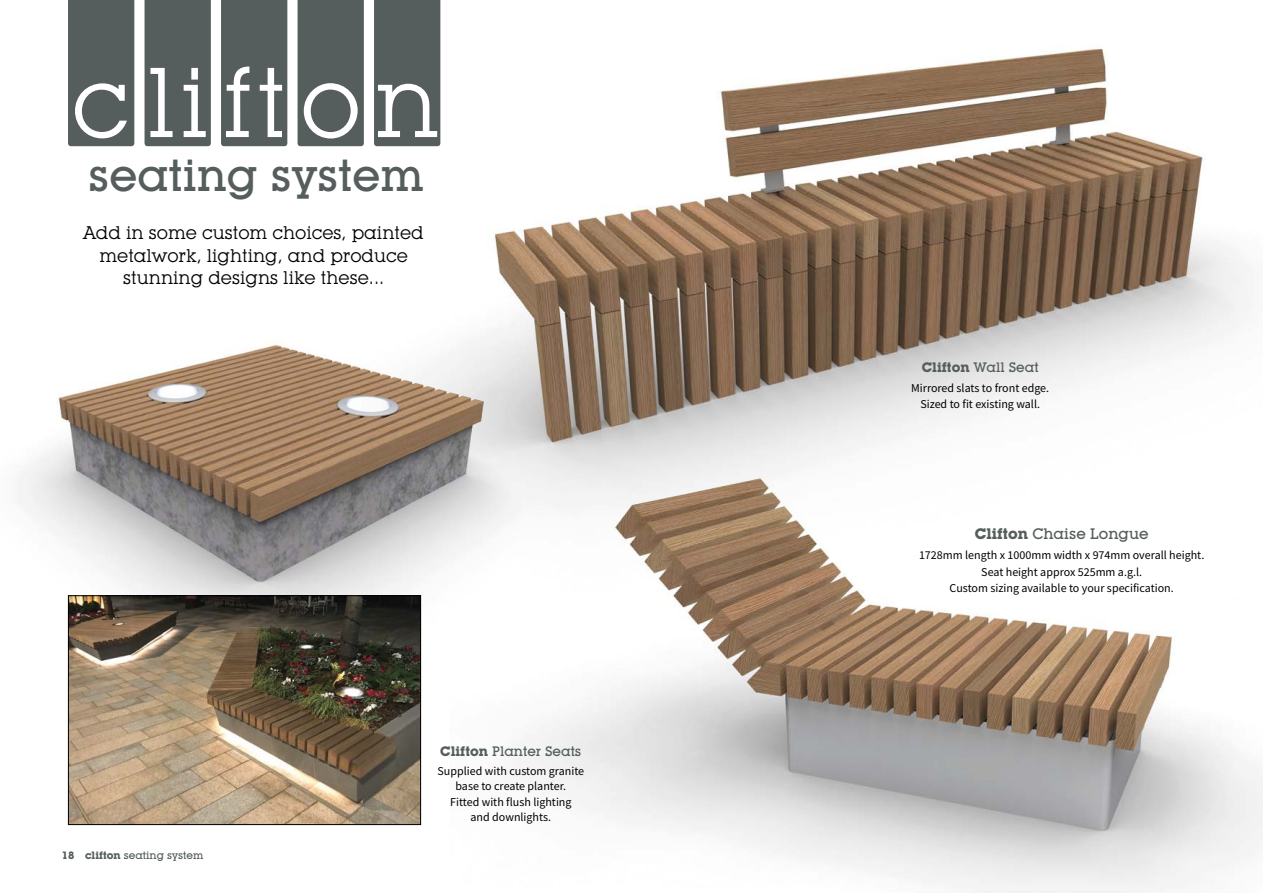
<style>
.page{position:relative;width:1263px;height:893px;background:#fff}
.page>*{position:absolute;margin:0;border:0;box-sizing:border-box;transform-origin:0 0}
.t1{font:500 44.25px "Lubalin Graph IT Cby BT";color:#555d5d}
.t2{font:18px/22.5px "Lubalin Graph IT Cby BT";color:#000;text-align:center}
.t3{font:500 15px "Lubalin Graph IT Cby BT";color:#555d5d}
.t4{font:500 13.5px "Lubalin Graph IT Cby BT";color:#555d5d}
.t5{font:12px/16.5px "Source Sans Pro";color:#000;text-align:center}
.t6{font:500 10.5px "Lubalin Graph IT Cby BT";color:#555d5d}
.s1{font-weight:700}
</style>
<div class="page">
<img style="left:18px;top:344px;width:404px;height:284px">
<img style="left:361px;top:0;width:889px;height:600px">
<svg style="left:68px;top:0;width:66px;height:146px;background:#646c6c"></svg>
<svg style="left:145px;top:0;width:66px;height:146px;background:#697070"></svg>
<svg style="left:221px;top:0;width:66px;height:146px;background:#6c7272"></svg>
<svg style="left:374px;top:0;width:66px;height:146px;background:#686f6f"></svg>
<svg style="left:298px;top:0;width:66px;height:146px;background:#666d6d"></svg>
<img style="left:450px;top:413px;width:813px;height:480px">
<img style="left:70px;top:597px;width:349px;height:226px">
<div style="left:68px;top:595px;width:353px;height:230px;border:1px solid #000"></div>
<h1 class="t1" style="left:88px;top:148px;width:337px">seating system</h1>
<h2 class="t2" style="left:84px;top:221px;width:342px">Add in some custom choices, painted metalwork, lighting, and produce stunning designs like these...</h2>
<p class="t6" style="left:62px;top:849px;width:143px"><span class="s1">18 clifton</span> seating system</p>
<p class="t4" style="left:440px;top:742px;width:143px"><span class="s1">Clifton</span> Planter Seats</p>
<p class="t5" style="left:437px;top:764px;width:148px;line-height:14.4px">Supplied with custom granite base to create planter.</p>
<p class="t5" style="left:450px;top:795px;width:123px;line-height:14.4px">Fitted with flush lighting and downlights.</p>
<p class="t4" style="left:922px;top:359px;width:118px"><span class="s1">Clifton</span> Wall Seat</p>
<p class="t5" style="left:911px;top:379px;width:140px">Mirrored slats to front edge.<br>Sized to fit existing wall.</p>
<p class="t3" style="left:975px;top:524px;width:175px"><span class="s1">Clifton</span> Chaise Longue</p>
<p class="t5" style="left:919px;top:547px;width:287px">1728mm length x 1000mm width x 974mm overall height.<br>Seat height approx 525mm a.g.l.<br>Custom sizing available to your specification.</p>
</div>
